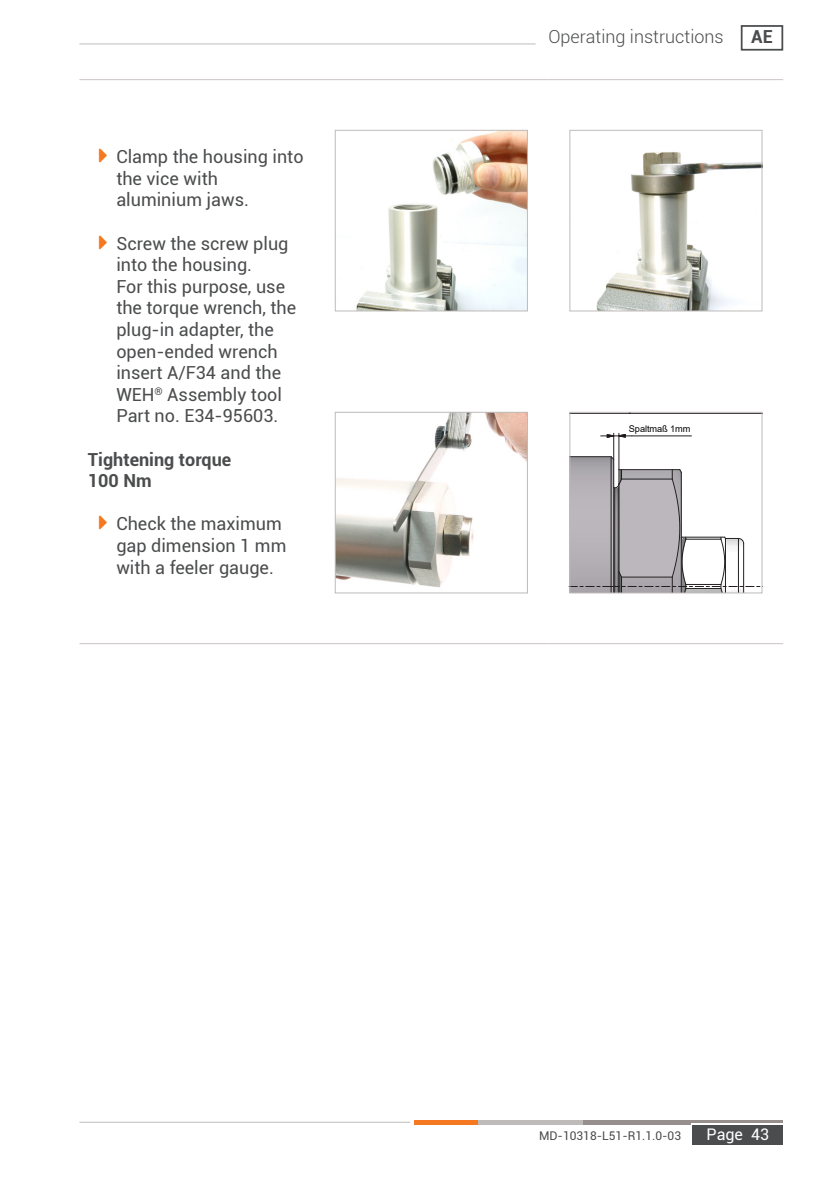
<style>
.page{position:relative;width:840px;height:1191px;background:#fff}
.page>*{position:absolute;margin:0;border:0;box-sizing:border-box;transform-origin:0 0}
.t1{font:18px/21.6px "Roboto";color:#4b4c4d}
.Fließtext{font:700 18px/21.6px "Roboto";color:#4b4c4d}
.t2{font:300 18px "Roboto";color:#4b4c4d}
.t3{font:16px "Roboto";color:#fff}
.t4{font:12px "Roboto";color:#4b4c4d}
.t5{font:9.2px "Arial";letter-spacing:-.01em;color:#000}
</style>
<div class="page">
<svg style="left:335px;top:129px;width:428px;height:465px"></svg>
<hr style="left:79px;top:79px;width:235px;height:1px;background:#cbc4c2">
<hr style="left:314px;top:79px;width:234px;height:1px;background:#cbc4c2">
<hr style="left:548px;top:79px;width:234px;height:1px;background:#cbc4c2">
<hr style="left:314px;top:643px;width:234px;height:1px;background:#cbc4c2">
<hr style="left:548px;top:643px;width:234px;height:1px;background:#cbc4c2">
<hr style="left:79px;top:643px;width:235px;height:1px;background:#cbc4c2">
<img style="left:336px;top:132px;width:189px;height:177px">
<div style="left:334px;top:130px;width:193px;height:181px;border:1px solid #bfbbba"></div>
<img style="left:571px;top:132px;width:189px;height:177px">
<div style="left:569px;top:130px;width:193px;height:181px;border:1px solid #bfbbba"></div>
<img style="left:336px;top:414px;width:189px;height:177px">
<div style="left:334px;top:412px;width:193px;height:181px;border:1px solid #bfbbba"></div>
<svg style="left:568px;top:412px;width:192px;height:181px"></svg>
<div style="left:569px;top:412px;width:193px;height:181px;border:1px solid #bfbbba"></div>
<hr style="left:542px;top:1120px;width:240px;height:4px;background:#978f8e">
<hr style="left:414px;top:1120px;width:64px;height:4px;background:#f47921">
<hr style="left:478px;top:1120px;width:104px;height:4px;background:#bfbbba">
<svg style="left:691px;top:1123px;width:91px;height:22px"></svg>
<div style="left:692px;top:1124px;width:90px;height:20px;background:#4b4c4d"></div>
<hr style="left:79px;top:1121px;width:331px;height:1px;background:#bfbbba">
<div style="left:740px;top:25px;width:42px;height:26px;border:2px solid #4b4c4d"></div>
<hr style="left:79px;top:44px;width:456px;height:1px;background:#bfbbba">
<p class="t1" style="left:116px;top:145px;width:189px">Clamp the housing into the vice with aluminium jaws.</p>
<p class="t1" style="left:116px;top:232px;width:181px">Screw the screw plug into the housing.<br>For this purpose, use the torque wrench, the plug-in adapter, the open-ended wrench insert A/F34 and the<br>WEH<sup>®</sup> Assembly tool<br>Part no. E34-95603.</p>
<p class="Fließtext" style="left:88px;top:448px;width:145px">Tightening torque<br>100 Nm</p>
<p class="t1" style="left:116px;top:512px;width:171px">Check the maximum gap dimension 1 mm with a feeler gauge.</p>
<p class="t2" style="left:548px;top:24px;width:177px">Operating instructions</p>
<p class="Fließtext" style="left:750px;top:26px;width:23px">AE</p>
<p class="t5" style="left:628px;top:422px;width:63px">Spaltmaß 1mm</p>
<p class="t4" style="left:538px;top:1127px;width:143px">MD-10318-L51-R1.1.0-03</p>
<p class="t3" style="left:706px;top:1123px;width:64px">Page 43</p>
</div>
